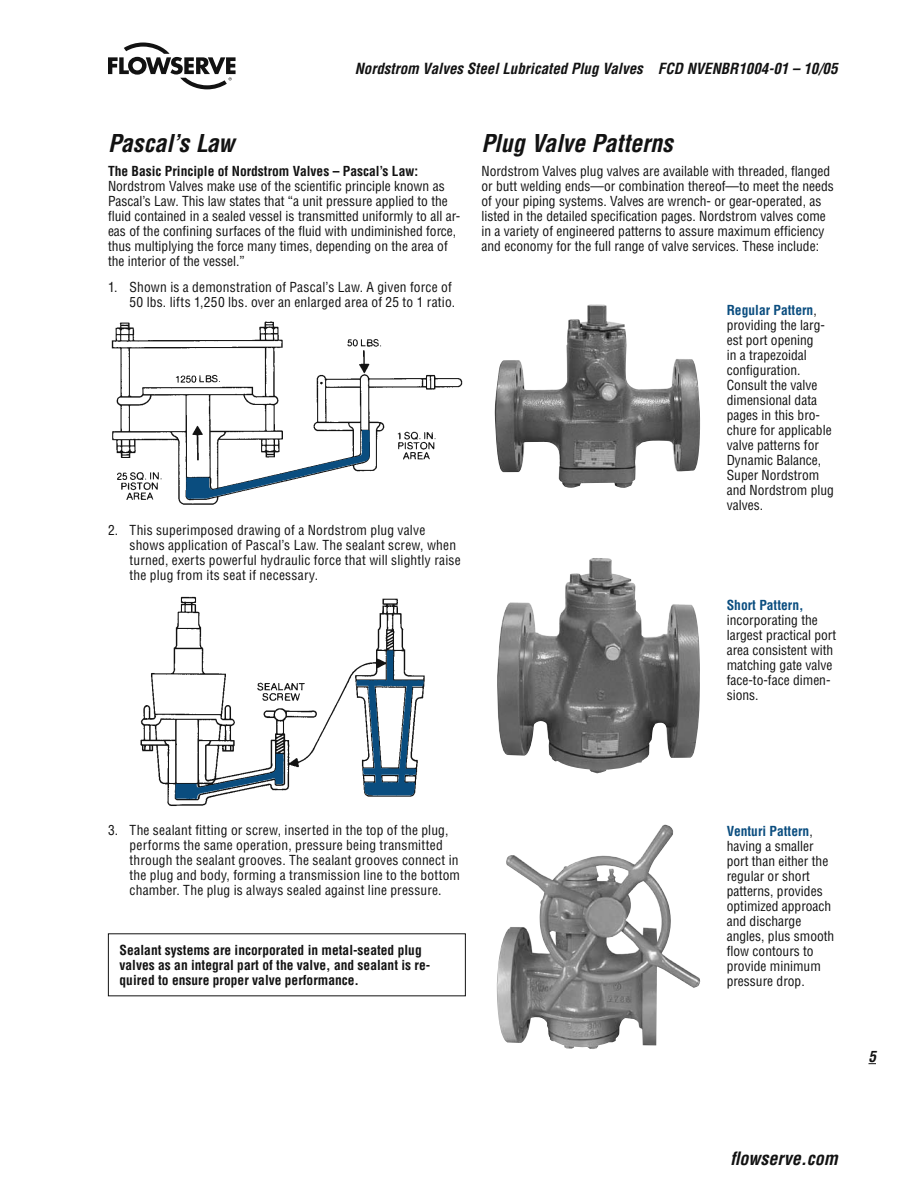
<style>
.page{position:relative;width:918px;height:1188px;background:#fff}
.page>*{position:absolute;margin:0;border:0;box-sizing:border-box;transform-origin:0 0}
.t1{font:italic 700 condensed 24px "Helvetica LT Std";letter-spacing:-.005em;color:#121212}
.t2{font:italic 700 condensed 18px "Helvetica LT Std";color:#121212}
.t3{font:italic 700 condensed 15px "Helvetica LT Std";color:#121212}
.t4{font:condensed 13.5px/15px "Helvetica LT Std";color:#121212}
.t5{font:700 condensed 13.5px/15px "Helvetica LT Std";color:#121212}
.t6{font:700 condensed 13.5px "Helvetica LT Std";color:#0a4d7f}
.s1{font-weight:700;color:#0a4d7f}
</style>
<div class="page">
<img style="left:494px;top:304px;width:206px;height:184px">
<img style="left:111px;top:321px;width:352px;height:184px">
<img style="left:187px;top:430px;width:182px;height:68px">
<img style="left:140px;top:596px;width:285px;height:210px">
<img style="left:176px;top:651px;width:247px;height:148px">
<img style="left:496px;top:824px;width:205px;height:225px">
<img style="left:497px;top:558px;width:203px;height:215px">
<svg style="left:108px;top:43px;width:128px;height:46px"></svg>
<p class="t3" style="left:355px;top:59px;width:484px">Nordstrom Valves Steel Lubricated Plug Valves FCD NVENBR1004-01 – 10/05</p>
<h1 class="t1" style="left:108px;top:128px;width:128px">Pascal’s Law</h1>
<p class="t5" style="left:108px;top:163px;width:312px">The Basic Principle of Nordstrom Valves – Pascal’s Law:</p>
<p class="t4" style="left:108px;top:178px;width:354px">Nordstrom Valves make use of the scientific principle known as Pascal’s Law. This law states that “a unit pressure applied to the fluid contained in a sealed vessel is transmitted uniformly to all ar&shy;eas of the confining surfaces of the fluid with undiminished force, thus multiplying the force many times, depending on the area of the interior of the vessel.”</p>
<p class="t4" style="left:108px;top:279px;width:349px;text-align:right">1. Shown is a demonstration of Pascal’s Law. A given force of<br>50 lbs. lifts 1,250 lbs. over an enlarged area of 25 to 1 ratio.</p>
<p class="t4" style="left:130px;top:522px;width:333px;text-indent:-22px">2. This superimposed drawing of a Nordstrom plug valve shows application of Pascal’s Law. The sealant screw, when turned, exerts powerful hydraulic force that will slightly raise the plug from its seat if necessary.</p>
<h1 class="t1" style="left:482px;top:128px;width:193px">Plug Valve Patterns</h1>
<p class="t4" style="left:482px;top:163px;width:354px">Nordstrom Valves plug valves are available with threaded, flanged or butt welding ends—or combination thereof—to meet the needs of your piping systems. Valves are wrench- or gear-operated, as listed in the detailed specification pages. Nordstrom valves come in a variety of engineered patterns to assure maximum efficiency and economy for the full range of valve services. These include:</p>
<p class="t4" style="left:727px;top:303px;width:109px"><span class="s1">Regular Pattern</span>, providing the larg&shy;est port opening<br>in a trapezoidal configuration.<br>Consult the valve dimensional data pages in this bro&shy;chure for applicable valve patterns for<br>Dynamic Balance,<br>Super Nordstrom and Nordstrom plug valves.</p>
<p class="t6" style="left:727px;top:597px;width:78px">Short Pattern,</p>
<p class="t4" style="left:727px;top:612px;width:111px">incorporating the largest practical port area consistent with matching gate valve face-to-face dimen&shy;sions.</p>
<p class="t4" style="left:130px;top:823px;width:332px;text-indent:-22px">3. The sealant fitting or screw, inserted in the top of the plug, performs the same operation, pressure being transmitted through the sealant grooves. The sealant grooves connect in the plug and body, forming a transmission line to the bottom chamber. The plug is always sealed against line pressure.</p>
<p class="t5" style="left:120px;top:942px;width:312px">Sealant systems are incorporated in metal-seated plug valves as an integral part of the valve, and sealant is re&shy;quired to ensure proper valve performance.</p>
<p class="t4" style="left:727px;top:824px;width:109px"><span class="s1">Venturi Pattern</span>, having a smaller port than either the regular or short patterns, provides optimized approach and discharge angles, plus smooth flow contours to provide minimum pressure drop.</p>
<h2 class="t2" style="left:730px;top:1147px;width:109px">flowserve.com</h2>
</div>
